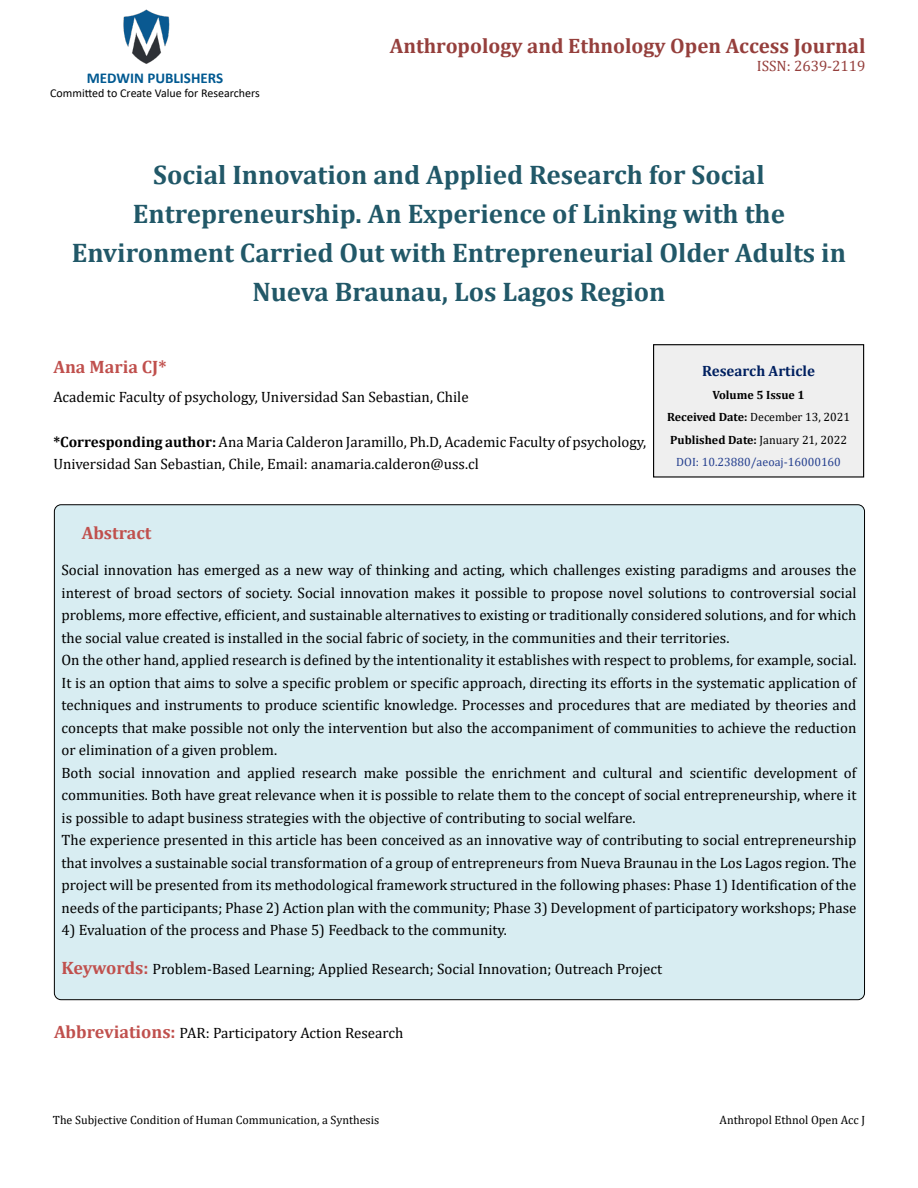
<style>
.page{position:relative;width:918px;height:1188px;background:#fff}
.page>*{position:absolute;margin:0;border:0;box-sizing:border-box;transform-origin:0 0}
.t1{font:700 27px/39px "Cambria";color:#215868;text-align:center}
.t2{font:700 21px "Cambria";color:#953f3c}
.t3{font:700 18px "Cambria";color:#c0504d}
.t4{font:15px/22.5px "Cambria";color:#000}
.t5{font:700 15px "Calibri";color:#005991}
.t6{font:700 15px "Cambria";color:#002060}
.t7{font:15px "Cambria";color:#953f3c}
.t8{font:700 12px/22.5px "Cambria";color:#000;text-align:center}
.t9{font:12px "Cambria";color:#000}
.t10{font:12px "Calibri";color:#000}
.s1{font-weight:700}
.s2{font-weight:400}
.s3{font-weight:400;color:#25408f}
.s4{font-weight:700;font-size:18px;color:#c0504d}
</style>
<div class="page">
<img style="left:123px;top:9px;width:47px;height:55px">
<div style="left:654px;top:345px;width:210px;height:132px;background:#efefef"></div>
<div style="left:653px;top:344px;width:211px;height:134px;border:1px solid #000"></div>
<div style="left:54px;top:505px;width:811px;height:495px;background:#d8edf2;border-radius:7px"></div>
<p class="t5" style="left:87px;top:67px;width:138px">MEDWIN PUBLISHERS</p>
<p class="t10" style="left:50px;top:85px;width:211px">Committed to Create Value for Researchers</p>
<h2 class="t2" style="left:390px;top:31px;width:477px">Anthropology and Ethnology Open Access Journal</h2>
<p class="t7" style="left:757px;top:57px;width:110px">ISSN: 2639-2119</p>
<h1 class="t1" style="left:72px;top:154px;width:776px">Social Innovation and Applied Research for Social Entrepreneurship. An Experience of Linking with the Environment Carried Out with Entrepreneurial Older Adults in Nueva Braunau, Los Lagos Region</h1>
<p class="t3" style="left:53px;top:354px;width:115px">Ana Maria CJ*</p>
<p class="t4" style="left:53px;top:385px;width:417px">Academic Faculty of psychology, Universidad San Sebastian, Chile</p>
<p class="t4" style="left:53px;top:430px;width:594px"><span class="s1">*Corresponding author:</span> Ana Maria Calderon Jaramillo, Ph.D, Academic Faculty of psychology,<br>Universidad San Sebastian, Chile, Email: anamaria.calderon@uss.cl</p>
<p class="t6" style="left:702px;top:361px;width:114px">Research Article</p>
<p class="t8" style="left:667px;top:383px;width:185px">Volume 5 Issue 1<br>Received Date: <span class="s2">December 13, 2021<br></span>Published Date: <span class="s2">January 21, 2022<br></span><span class="s3">DOI: 10.23880/aeoaj-16000160</span></p>
<p class="t3" style="left:82px;top:520px;width:71px">Abstract</p>
<p class="t4" style="left:62px;top:559px;width:797px">Social innovation has emerged as a new way of thinking and acting, which challenges existing paradigms and arouses the interest of broad sectors of society. Social innovation makes it possible to propose novel solutions to controversial social problems, more effective, efficient, and sustainable alternatives to existing or traditionally considered solutions, and for which the social value created is installed in the social fabric of society, in the communities and their territories.<br>On the other hand, applied research is defined by the intentionality it establishes with respect to problems, for example, social.<br>It is an option that aims to solve a specific problem or specific approach, directing its efforts in the systematic application of techniques and instruments to produce scientific knowledge. Processes and procedures that are mediated by theories and concepts that make possible not only the intervention but also the accompaniment of communities to achieve the reduction or elimination of a given problem.<br>Both social innovation and applied research make possible the enrichment and cultural and scientific development of communities. Both have great relevance when it is possible to relate them to the concept of social entrepreneurship, where it is possible to adapt business strategies with the objective of contributing to social welfare.<br>The experience presented in this article has been conceived as an innovative way of contributing to social entrepreneurship that involves a sustainable social transformation of a group of entrepreneurs from Nueva Braunau in the Los Lagos region. The project will be presented from its methodological framework structured in the following phases: Phase 1) Identification of the needs of the participants; Phase 2) Action plan with the community; Phase 3) Development of participatory workshops; Phase</p>
<p class="t4" style="left:62px;top:919px;width:447px">4) Evaluation of the process and Phase 5) Feedback to the community.</p>
<p class="t4" style="left:62px;top:958px;width:602px"><span class="s4">Keywords:</span> Problem-Based Learning; Applied Research; Social Innovation; Outreach Project</p>
<p class="t4" style="left:54px;top:1021px;width:351px"><span class="s4">Abbreviations:</span> PAR: Participatory Action Research</p>
<p class="t9" style="left:53px;top:1113px;width:328px">The Subjective Condition of Human Communication, a Synthesis</p>
<p class="t9" style="left:720px;top:1113px;width:147px">Anthropol Ethnol Open Acc J</p>
</div>
